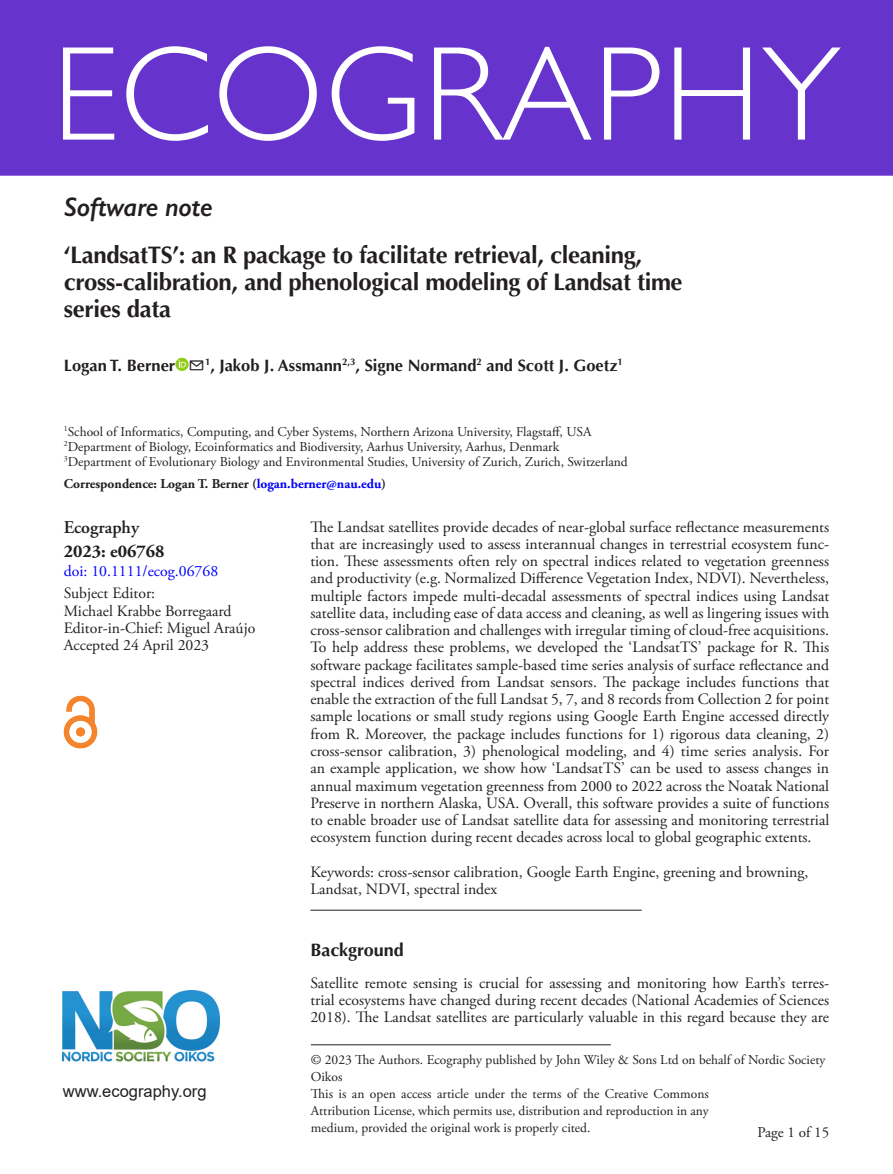
<style>
.page{position:relative;width:893px;height:1174px;background:#fff}
.page>*{position:absolute;margin:0;border:0;box-sizing:border-box;transform-origin:0 0}
.ECOG_Title{font:300 135px "Gill Sans Std";letter-spacing:.01em;color:#fff}
.AT_TYPE{font:italic 600 27px "Gill Sans";letter-spacing:-.015em;color:#231f20}
.CT{font:700 24px/27px "Optima LT Std";letter-spacing:-.015em;color:#231f20}
.Corres{font:700 18px "Adobe Garamond Pro";color:#231f20}
.H1_Rule{font:700 18px "Optima LT Std";color:#231f20}
.t1{font:600 18px "Adobe Garamond Pro";color:#231f20}
.AU{font:700 16.5px "Optima LT Std";color:#231f20}
.t2{font:16.5px "Arial";color:#231f20}
.ABS_TXT{font:15.75px/17.2px "Adobe Garamond Pro";color:#231f20}
.TXT_Open{font:15.75px/17.2px "Adobe Garamond Pro";color:#231f20;text-align:justify}
.Keywords{font:15.75px/17.2px "Adobe Garamond Pro";color:#231f20}
.Doi_No{font:15.75px "Adobe Garamond Pro";color:#00f}
.t3{font:15px "Adobe Garamond Pro";color:#231f20}
.Address{font:13.5px/16.8px "Adobe Garamond Pro";color:#231f20;text-align:justify}
.FM_Note{font:13.5px/17px "Adobe Garamond Pro";color:#231f20}
.Corres-2{font:700 13.5px "Adobe Garamond Pro";color:#231f20}
.s1{color:#00f}
</style>
<div class="page">
<div style="left:0;top:0;width:893px;height:176px;background:#63c"></div>
<img style="left:63px;top:990px;width:156px;height:72px">
<img style="left:64px;top:696px;width:34px;height:53px">
<hr style="left:311px;top:1044px;width:300px;height:1px;background:#231f20">
<hr style="left:310px;top:909px;width:332px;height:1px;background:#231f20">
<svg style="left:175px;top:358px;width:14px;height:13px"></svg>
<svg style="left:179px;top:360px;width:7px;height:7px"></svg>
<p class="ECOG_Title" style="left:52px;top:18px;width:790px">ECOGRAPHY</p>
<p class="AT_TYPE" style="left:64px;top:191px;width:150px">Software note</p>
<p class="CT" style="left:64px;top:242px;width:620px">‘LandsatTS’: an R package to facilitate retrieval, cleaning, cross-calibration, and phenological modeling of Landsat time series data</p>
<p class="AU" style="left:64px;top:356px;width:561px">Logan T. Berner ✉<sup>1</sup>, Jakob J. Assmann<sup>2,3</sup>, Signe Normand<sup>2</sup> and Scott J. Goetz<sup>1</sup></p>
<p class="Address" style="left:64px;top:423px;width:529px"><sup>1</sup>School of Informatics, Computing, and Cyber Systems, Northern Arizona University, Flagstaff, USA</p>
<p class="Address" style="left:64px;top:438px;width:497px"><sup>2</sup>Department of Biology, Ecoinformatics and Biodiversity, Aarhus University, Aarhus, Denmark</p>
<p class="Address" style="left:64px;top:453px;width:565px"><sup>3</sup>Department of Evolutionary Biology and Environmental Studies, University of Zurich, Zurich, Switzerland</p>
<p class="Corres-2" style="left:64px;top:476px;width:324px">Correspondence: Logan T. Berner (<span class="s1">logan.berner@nau.edu</span>)</p>
<p class="t1" style="left:64px;top:517px;width:77px">Ecography</p>
<p class="Corres" style="left:64px;top:541px;width:102px">2023: e06768</p>
<p class="Doi_No" style="left:64px;top:561px;width:156px">doi: 10.1111/ecog.06768</p>
<p class="ABS_TXT" style="left:64px;top:585px;width:169px">Subject Editor:<br>Michael Krabbe Borregaard</p>
<p class="ABS_TXT" style="left:64px;top:620px;width:193px">Editor-in-Chief: Miguel Araújo</p>
<p class="ABS_TXT" style="left:64px;top:637px;width:147px">Accepted 24 April 2023</p>
<p class="t2" style="left:63px;top:1079px;width:145px">www.ecography.org</p>
<p class="ABS_TXT" style="left:310px;top:518px;width:520px;text-align:justify">The Landsat satellites provide decades of near-global surface reflectance measurements that are increasingly used to assess interannual changes in terrestrial ecosystem func&shy;tion. These assessments often rely on spectral indices related to vegetation greenness and productivity (e.g. Normalized Difference Vegetation Index, NDVI). Nevertheless, multiple factors impede multi-decadal assessments of spectral indices using Landsat satellite data, including ease of data access and cleaning, as well as lingering issues with cross-sensor calibration and challenges with irregular timing of cloud-free acquisitions.<br>To help address these problems, we developed the ‘LandsatTS’ package for R. This software package facilitates sample-based time series analysis of surface reflectance and spectral indices derived from Landsat sensors. The package includes functions that enable the extraction of the full Landsat 5, 7, and 8 records from Collection 2 for point sample locations or small study regions using Google Earth Engine accessed directly from R. Moreover, the package includes functions for 1) rigorous data cleaning, 2) cross-sensor calibration, 3) phenological modeling, and 4) time series analysis. For an example application, we show how ‘LandsatTS’ can be used to assess changes in annual maximum vegetation greenness from 2000 to 2022 across the Noatak National Preserve in northern Alaska, USA. Overall, this software provides a suite of functions to enable broader use of Landsat satellite data for assessing and monitoring terrestrial ecosystem function during recent decades across local to global geographic extents.</p>
<p class="Keywords" style="left:310px;top:863px;width:500px">Keywords: cross-sensor calibration, Google Earth Engine, greening and browning,<br>Landsat, NDVI, spectral index</p>
<p class="H1_Rule" style="left:310px;top:939px;width:95px">Background</p>
<p class="TXT_Open" style="left:310px;top:974px;width:520px">Satellite remote sensing is crucial for assessing and monitoring how Earth’s terres&shy;trial ecosystems have changed during recent decades (National Academies of Sciences 2018). The Landsat satellites are particularly valuable in this regard because they are</p>
<p class="FM_Note" style="left:311px;top:1052px;width:516px">© 2023 The Authors. Ecography published by John Wiley &amp; Sons Ltd on behalf of Nordic Society<br>Oikos</p>
<p class="Address" style="left:311px;top:1086px;width:399px">This is an open access article under the terms of the Creative Commons Attribution License, which permits use, distribution and reproduction in any medium, provided the original work is properly cited.</p>
<p class="t3" style="left:757px;top:1123px;width:73px">Page 1 of 15</p>
</div>
